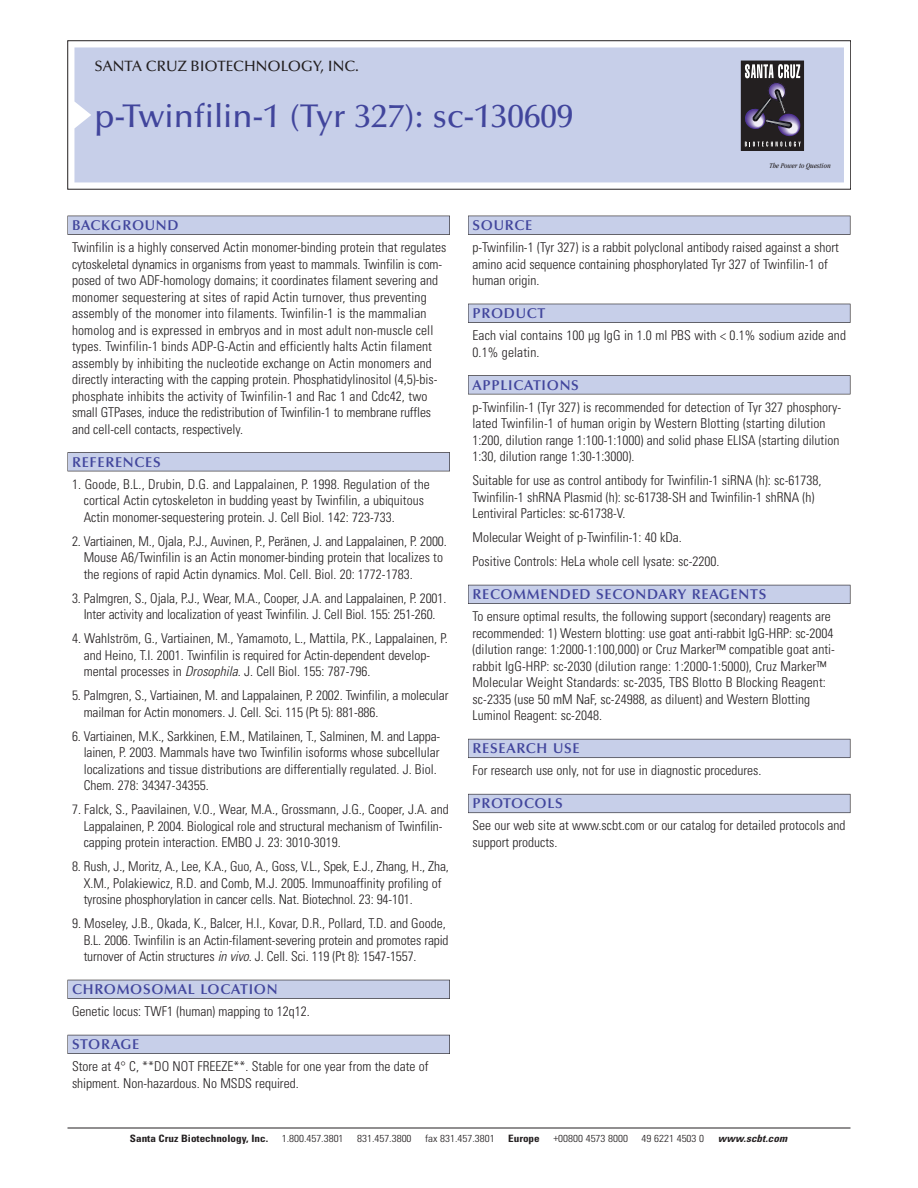
<style>
.page{position:relative;width:918px;height:1188px;background:#fff}
.page>*{position:absolute;margin:0;border:0;box-sizing:border-box;transform-origin:0 0}
.t1{font:500 33px "Optima";color:#41459c}
.t2{font:500 15px "Optima";color:#231f20}
.t3{font:600 14.25px "Optima";letter-spacing:.05em;color:#41459c}
.t4{font:300 condensed 13.5px/16.5px "Univers";color:#231f20}
.t5{font:300 condensed 10.2px "Univers";color:#231f20;scale:1.1 1}
.t6{font:700 condensed 10.2px "Univers";color:#231f20;scale:1.1 1}
.t7{font:italic 700 condensed 10.2px "Univers";color:#231f20;scale:1.1 1}
.t8{font:italic condensed 7.5px "Garamond";color:#231f20}
.s1{font-style:italic}
</style>
<div class="page">
<div style="left:74px;top:47px;width:770px;height:135px;background:#c7cfe9"></div>
<div style="left:741px;top:61px;width:62px;height:89px;background:#231f20"></div>
<div style="left:741px;top:61px;width:63px;height:90px;border:1px solid #231f20"></div>
<svg style="left:741px;top:64px;width:64px;height:83px"></svg>
<div style="left:68px;top:216px;width:382px;height:19px;background:#64636a"></div>
<div style="left:68px;top:216px;width:381px;height:18px;background:#c7cfe9"></div>
<div style="left:68px;top:452px;width:382px;height:19px;background:#64636a"></div>
<div style="left:68px;top:453px;width:381px;height:18px;background:#c7cfe9"></div>
<div style="left:68px;top:980px;width:382px;height:19px;background:#63636c"></div>
<div style="left:68px;top:980px;width:381px;height:18px;background:#c7cfe9"></div>
<div style="left:68px;top:1035px;width:382px;height:19px;background:#63646e"></div>
<div style="left:68px;top:1035px;width:381px;height:18px;background:#c7cfe9"></div>
<div style="left:468px;top:216px;width:382px;height:19px;background:#64636a"></div>
<div style="left:468px;top:216px;width:382px;height:18px;background:#c7cfe9"></div>
<div style="left:468px;top:304px;width:382px;height:19px;background:#62626a"></div>
<div style="left:468px;top:304px;width:382px;height:18px;background:#c7cfe9"></div>
<div style="left:468px;top:375px;width:382px;height:19px;background:#67666b"></div>
<div style="left:468px;top:376px;width:382px;height:18px;background:#c7cfe9"></div>
<div style="left:468px;top:585px;width:382px;height:19px;background:#63646e"></div>
<div style="left:468px;top:585px;width:382px;height:18px;background:#c7cfe9"></div>
<div style="left:468px;top:739px;width:382px;height:19px;background:#696a75"></div>
<div style="left:468px;top:739px;width:382px;height:18px;background:#c7cfe9"></div>
<div style="left:468px;top:794px;width:382px;height:19px;background:#717380"></div>
<div style="left:468px;top:794px;width:382px;height:18px;background:#c7cfe9"></div>
<hr style="left:68px;top:1128px;width:782px;height:1px;background:#231f20">
<p class="t2" style="left:94px;top:60px;width:266px">SANTA CRUZ BIOTECHNOLOGY, INC.</p>
<h1 class="t1" style="left:94px;top:102px;width:480px">p-Twinfilin-1 (Tyr 327): sc-130609</h1>
<p class="t8" style="left:769px;top:163px;width:63px">The Power to Question</p>
<p class="t3" style="left:72px;top:219px;width:108px">BACKGROUND</p>
<p class="t4" style="left:72px;top:240px;width:376px">Twinfilin is a highly conserved Actin monomer-binding protein that regulates cytoskeletal dynamics in organisms from yeast to mammals. Twinfilin is com&shy;posed of two ADF-homology domains; it coordinates filament severing and monomer sequestering at sites of rapid Actin turnover, thus preventing assembly of the monomer into filaments. Twinfilin-1 is the mammalian homolog and is expressed in embryos and in most adult non-muscle cell types. Twinfilin-1 binds ADP-G-Actin and efficiently halts Actin filament assembly by inhibiting the nucleotide exchange on Actin monomers and directly interacting with the capping protein. Phosphatidylinositol (4,5)-bis&shy;phosphate inhibits the activity of Twinfilin-1 and Rac 1 and Cdc42, two small GTPases, induce the redistribution of Twinfilin-1 to membrane ruffles and cell-cell contacts, respectively.</p>
<p class="t3" style="left:72px;top:456px;width:90px">REFERENCES</p>
<p class="t4" style="left:84px;top:477px;width:348px;text-indent:-12px">1. Goode, B.L., Drubin, D.G. and Lappalainen, P. 1998. Regulation of the cortical Actin cytoskeleton in budding yeast by Twinfilin, a ubiquitous<br>Actin monomer-sequestering protein. J. Cell Biol. 142: 723-733.</p>
<p class="t4" style="left:84px;top:534px;width:365px;text-indent:-12px">2. Vartiainen, M., Ojala, P.J., Auvinen, P., Peränen, J. and Lappalainen, P. 2000.<br>Mouse A6/Twinfilin is an Actin monomer-binding protein that localizes to the regions of rapid Actin dynamics. Mol. Cell. Biol. 20: 1772-1783.</p>
<p class="t4" style="left:72px;top:591px;width:376px;text-align:center">3. Palmgren, S., Ojala, P.J., Wear, M.A., Cooper, J.A. and Lappalainen, P. 2001.<br>Inter activity and localization of yeast Twinfilin. J. Cell Biol. 155: 251-260.</p>
<p class="t4" style="left:84px;top:631px;width:366px;text-indent:-12px">4. Wahlström, G., Vartiainen, M., Yamamoto, L., Mattila, P.K., Lappalainen, P. and Heino, T.I. 2001. Twinfilin is required for Actin-dependent develop&shy;mental processes in <span class="s1">Drosophila</span>. J. Cell Biol. 155: 787-796.</p>
<p class="t4" style="left:84px;top:688px;width:366px;text-indent:-12px">5. Palmgren, S., Vartiainen, M. and Lappalainen, P. 2002. Twinfilin, a molecular mailman for Actin monomers. J. Cell. Sci. 115 (Pt 5): 881-886.</p>
<p class="t4" style="left:84px;top:729px;width:358px;text-indent:-12px">6. Vartiainen, M.K., Sarkkinen, E.M., Matilainen, T., Salminen, M. and Lappa&shy;lainen, P. 2003. Mammals have two Twinfilin isoforms whose subcellular localizations and tissue distributions are differentially regulated. J. Biol.<br>Chem. 278: 34347-34355.</p>
<p class="t4" style="left:84px;top:802px;width:367px;text-indent:-12px">7. Falck, S., Paavilainen, V.O., Wear, M.A., Grossmann, J.G., Cooper, J.A. and<br>Lappalainen, P. 2004. Biological role and structural mechanism of Twinfilin&shy;capping protein interaction. EMBO J. 23: 3010-3019.</p>
<p class="t4" style="left:84px;top:859px;width:367px;text-indent:-12px">8. Rush, J., Moritz, A., Lee, K.A., Guo, A., Goss, V.L., Spek, E.J., Zhang, H., Zha,<br>X.M., Polakiewicz, R.D. and Comb, M.J. 2005. Immunoaffinity profiling of tyrosine phosphorylation in cancer cells. Nat. Biotechnol. 23: 94-101.</p>
<p class="t4" style="left:84px;top:916px;width:366px;text-indent:-12px">9. Moseley, J.B., Okada, K., Balcer, H.I., Kovar, D.R., Pollard, T.D. and Goode,<br>B.L. 2006. Twinfilin is an Actin-filament-severing protein and promotes rapid turnover of Actin structures <span class="s1">in vivo</span>. J. Cell. Sci. 119 (Pt 8): 1547-1557.</p>
<p class="t3" style="left:72px;top:983px;width:207px">CHROMOSOMAL LOCATION</p>
<p class="t4" style="left:72px;top:1005px;width:239px">Genetic locus: TWF1 (human) mapping to 12q12.</p>
<p class="t3" style="left:72px;top:1038px;width:69px">STORAGE</p>
<p class="t4" style="left:72px;top:1060px;width:358px">Store at 4° C, **DO NOT FREEZE**. Stable for one year from the date of shipment. Non-hazardous. No MSDS required.</p>
<p class="t3" style="left:473px;top:219px;width:61px">SOURCE</p>
<p class="t4" style="left:473px;top:240px;width:368px">p-Twinfilin-1 (Tyr 327) is a rabbit polyclonal antibody raised against a short amino acid sequence containing phosphorylated Tyr 327 of Twinfilin-1 of human origin.</p>
<p class="t3" style="left:473px;top:307px;width:74px">PRODUCT</p>
<p class="t4" style="left:473px;top:328px;width:375px">Each vial contains 100 µg IgG in 1.0 ml PBS with &lt; 0.1% sodium azide and<br>0.1% gelatin.</p>
<p class="t3" style="left:473px;top:379px;width:108px">APPLICATIONS</p>
<p class="t4" style="left:473px;top:400px;width:370px">p-Twinfilin-1 (Tyr 327) is recommended for detection of Tyr 327 phosphory&shy;lated Twinfilin-1 of human origin by Western Blotting (starting dilution 1:200, dilution range 1:100-1:1000) and solid phase ELISA (starting dilution 1:30, dilution range 1:30-1:3000).</p>
<p class="t4" style="left:473px;top:474px;width:350px">Suitable for use as control antibody for Twinfilin-1 siRNA (h): sc-61738,<br>Twinfilin-1 shRNA Plasmid (h): sc-61738-SH and Twinfilin-1 shRNA (h)<br>Lentiviral Particles: sc-61738-V.</p>
<p class="t4" style="left:473px;top:527px;width:248px;line-height:24px">Molecular Weight of p-Twinfilin-1: 40 kDa.<br>Positive Controls: HeLa whole cell lysate: sc-2200.</p>
<p class="t3" style="left:473px;top:588px;width:295px">RECOMMENDED SECONDARY REAGENTS</p>
<p class="t4" style="left:473px;top:610px;width:364px">To ensure optimal results, the following support (secondary) reagents are recommended: 1) Western blotting: use goat anti-rabbit IgG-HRP: sc-2004 (dilution range: 1:2000-1:100,000) or Cruz Marker™ compatible goat anti&shy;rabbit IgG-HRP: sc-2030 (dilution range: 1:2000-1:5000), Cruz Marker™ Molecular Weight Standards: sc-2035, TBS Blotto B Blocking Reagent: sc-2335 (use 50 mM NaF, sc-24988, as diluent) and Western Blotting Luminol Reagent: sc-2048.</p>
<p class="t3" style="left:473px;top:742px;width:109px">RESEARCH USE</p>
<p class="t4" style="left:473px;top:764px;width:290px">For research use only, not for use in diagnostic procedures.</p>
<p class="t3" style="left:473px;top:798px;width:92px">PROTOCOLS</p>
<p class="t4" style="left:473px;top:819px;width:375px">See our web site at www.scbt.com or our catalog for detailed protocols and support products.</p>
<p class="t6" style="left:130px;top:1135px;width:127px">Santa Cruz Biotechnology, Inc.</p>
<p class="t5" style="left:282px;top:1135px;width:58px">1.800.457.3801</p>
<p class="t5" style="left:357px;top:1135px;width:51px">831.457.3800</p>
<p class="t5" style="left:425px;top:1135px;width:65px">fax 831.457.3801</p>
<p class="t6" style="left:508px;top:1135px;width:30px">Europe</p>
<p class="t5" style="left:553px;top:1135px;width:69px">+00800 4573 8000</p>
<p class="t5" style="left:642px;top:1135px;width:58px">49 6221 4503 0</p>
<p class="t7" style="left:718px;top:1135px;width:67px">www.scbt.com</p>
</div>
